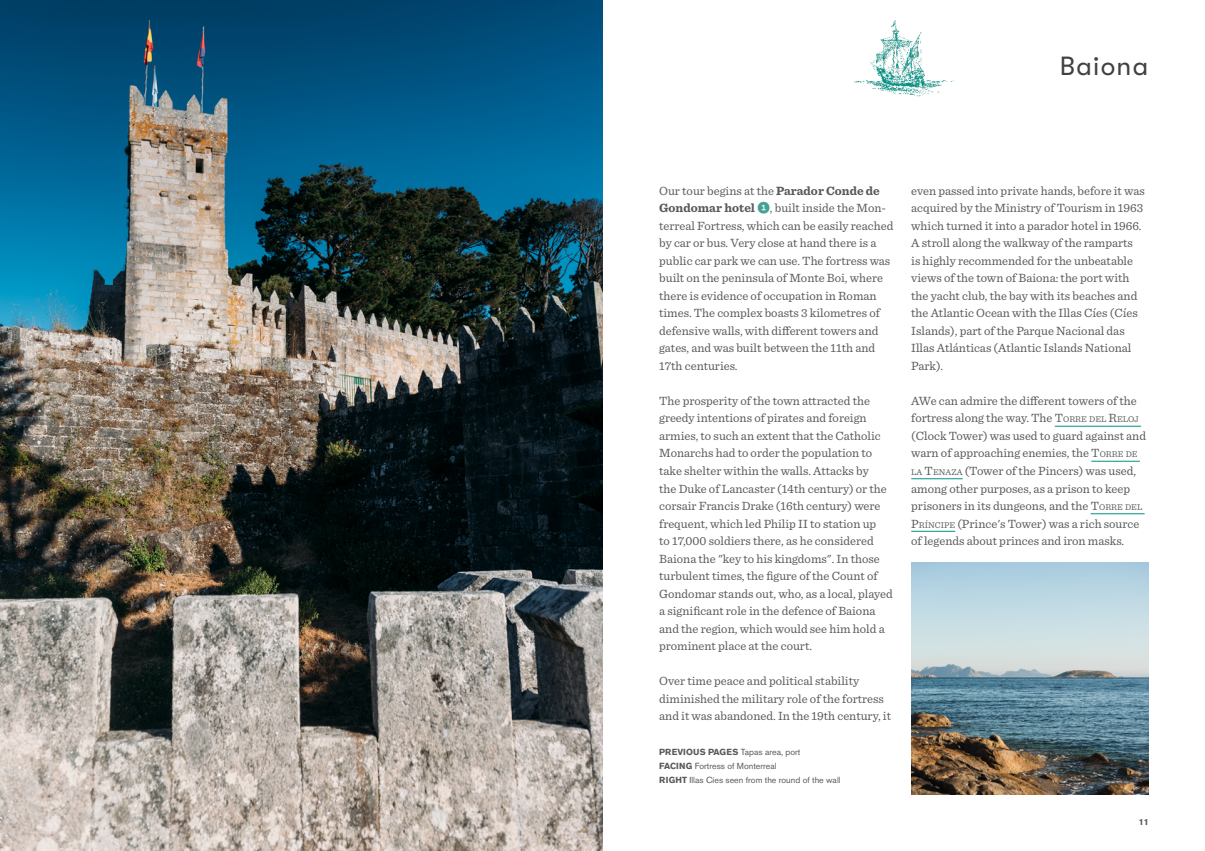
<style>
.page{position:relative;width:1205px;height:851px;background:#fff}
.page>*{position:absolute;margin:0;border:0;box-sizing:border-box;transform-origin:0 0}
.t1{font:26.25px "GT Walsheim";letter-spacing:.05em;color:#414042}
.t2{font:12.5px/17.5px "Sentinel";color:#58595b}
.t3{font:8.75px/13.8px "Akzidenz Grotesk BE";color:#58595b}
.t4{font:700 8.75px "Akzidenz Grotesk BE";color:#58595b}
.s1{font-weight:700}
.s2{font-family:"Whitney Index Black Round Bd";color:#45a096}
.s3{font-style:inherit}
.s4{font-size:8.75px}
</style>
<div class="page">
<img style="left:854px;top:20px;width:99px;height:77px">
<img style="left:911px;top:562px;width:237px;height:232px">
<hr style="left:1055px;top:426px;width:86px;height:1px;background:#009184">
<hr style="left:1091px;top:461px;width:49px;height:1px;background:#009184">
<hr style="left:911px;top:478px;width:51px;height:1px;background:#009184">
<hr style="left:1090px;top:513px;width:54px;height:1px;background:#009184">
<hr style="left:911px;top:531px;width:44px;height:1px;background:#009184">
<img style="left:0;top:0;width:602px;height:850px">
<p class="t1" style="left:1060px;top:51px;width:90px">Baiona</p>
<p class="t2" style="left:659px;top:181px;width:236px">Our tour begins at the <span class="s1">Parador Conde de Gondomar hotel</span> <span class="s2">1</span>, built inside the Mon&shy;terreal Fortress, which can be easily reached by car or bus. Very close at hand there is a public car park we can use. The fortress was built on the peninsula of Monte Boi, where there is evidence of occupation in Roman times. The complex boasts 3 kilometres of defensive walls, with different towers and gates, and was built between the 11th and 17th centuries.</p>
<p class="t2" style="left:659px;top:391px;width:235px">The prosperity of the town attracted the greedy intentions of pirates and foreign armies, to such an extent that the Catholic Monarchs had to order the population to take shelter within the walls. Attacks by<br>the Duke of Lancaster (14th century) or the corsair Francis Drake (16th century) were frequent, which led Philip II to station up<br>to 17,000 soldiers there, as he considered Baiona the "key to his kingdoms". In those turbulent times, the figure of the Count of Gondomar stands out, who, as a local, played a significant role in the defence of Baiona and the region, which would see him hold a prominent place at the court.</p>
<p class="t2" style="left:659px;top:671px;width:233px">Over time peace and political stability diminished the military role of the fortress and it was abandoned. In the 19th century, it</p>
<p class="t3" style="left:659px;top:745px;width:183px"><span class="s1">PREVIOUS PAGES</span> Tapas area, port<br><span class="s1">FACING</span> Fortress of Monterreal<br><span class="s1">RIGHT</span> Illas Cíes seen from the round of the wall</p>
<p class="t2" style="left:911px;top:181px;width:235px">even passed into private hands, before it was acquired by the Ministry of Tourism in 1963 which turned it into a parador hotel in 1966.<br>A stroll along the walkway of the ramparts is highly recommended for the unbeatable views of the town of Baiona: the port with the yacht club, the bay with its beaches and the Atlantic Ocean with the Illas Cíes (Cíes Islands), part of the Parque Nacional das Illas Atlánticas (Atlantic Islands National Park).</p>
<p class="t2" style="left:911px;top:391px;width:236px">AWe can admire the different towers of the fortress along the way. The <span class="s3">T</span><span class="s4">ORRE DEL</span> <span class="s3">R</span><span class="s4">ELOJ </span>(Clock Tower) was used to guard against and warn of approaching enemies, the <span class="s3">T</span><span class="s4">ORRE DE LA</span> <span class="s3">T</span><span class="s4">ENAZA</span> (Tower of the Pincers) was used, among other purposes, as a prison to keep prisoners in its dungeons, and the <span class="s3">T</span><span class="s4">ORRE DEL </span><span class="s3">P</span><span class="s4">RÍNCIPE</span> (Prince's Tower) was a rich source of legends about princes and iron masks.</p>
<p class="t4" style="left:1139px;top:817px;width:11px">11</p>
</div>
